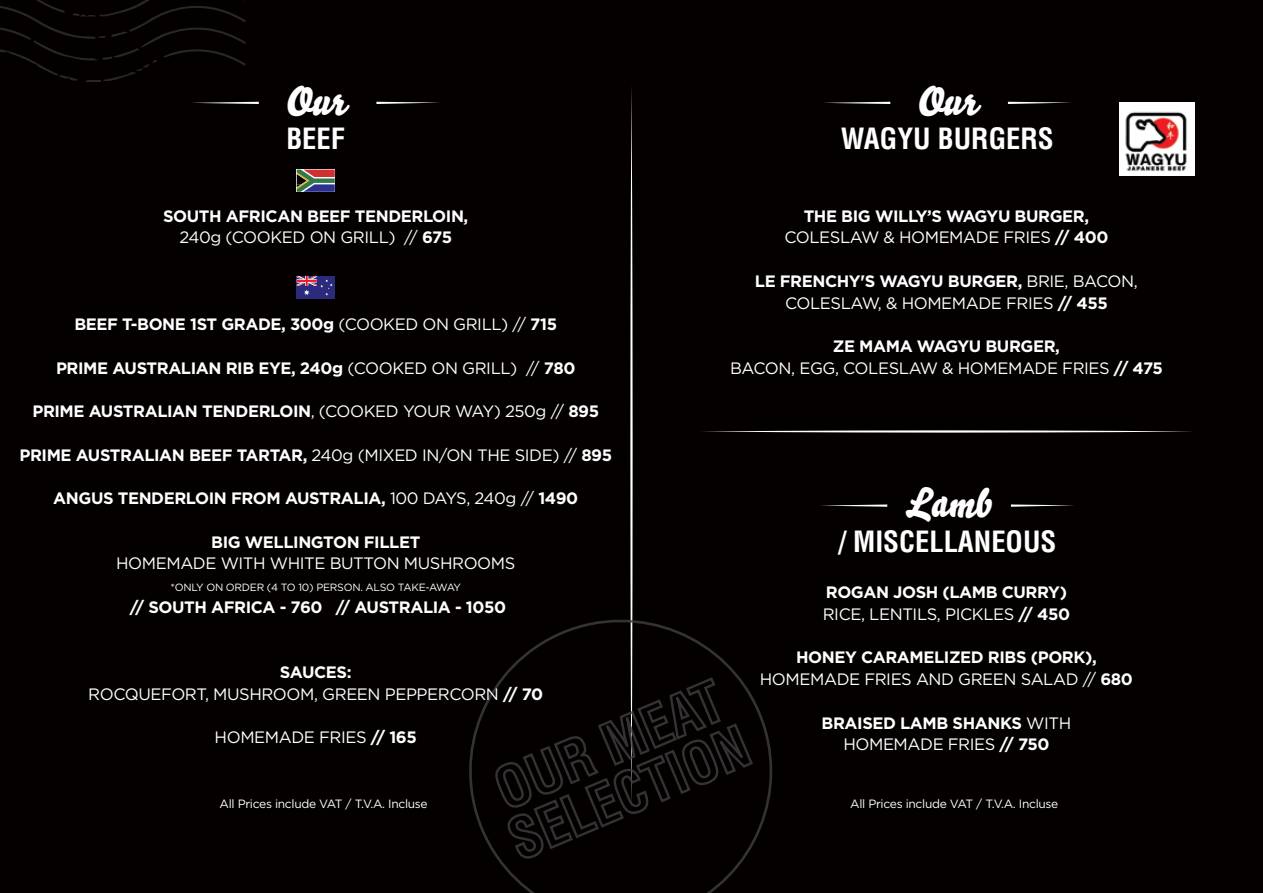
<style>
.page{position:relative;width:1263px;height:893px;background:#040000}
.page>*{position:absolute;margin:0;border:0;box-sizing:border-box;transform-origin:0 0}
.t1{font:40.05px "Bello Script";color:#fff}
.t2{font:700 condensed 28.65px "Helvetica CE";color:#fff}
.t3{font:700 16.5px/21.8px "Gotham";letter-spacing:-.025em;color:#fff;text-align:center}
.t4{font:16.5px/21.8px "Gotham";letter-spacing:-.025em;color:#fff;text-align:center}
.t5{font:12px "Gotham";letter-spacing:-.025em;color:#fff}
.t6{font:10.5px "Gotham";letter-spacing:-.025em;color:#fff}
.s1{font-weight:400}
.s2{font-weight:700}
</style>
<div class="page">
<svg style="left:376px;top:102px;width:63px;height:2px"></svg>
<svg style="left:192px;top:102px;width:67px;height:2px"></svg>
<svg style="left:613px;top:88px;width:581px;height:532px"></svg>
<svg style="left:469px;top:620px;width:303px;height:273px"></svg>
<svg style="left:0;top:0;width:246px;height:82px"></svg>
<div style="left:297px;top:276px;width:38px;height:22px;background:#2c2a7c"></div>
<svg style="left:297px;top:276px;width:36px;height:19px"></svg>
<svg style="left:297px;top:170px;width:38px;height:22px"></svg>
<img style="left:1119px;top:103px;width:75px;height:72px">
<h1 class="t1" style="left:286px;top:72px;width:61px">Our</h1>
<h2 class="t2" style="left:286px;top:120px;width:60px">BEEF</h2>
<p class="t3" style="left:163px;top:205px;width:307px">SOUTH AFRICAN BEEF TENDERLOIN,<br><span class="s1">240g (COOKED ON GRILL) //</span> 675</p>
<p class="t3" style="left:74px;top:313px;width:484px">BEEF T-BONE 1ST GRADE, 300g <span class="s1">(COOKED ON GRILL) //</span> 715</p>
<p class="t3" style="left:56px;top:357px;width:521px">PRIME AUSTRALIAN RIB EYE, 240g <span class="s1">(COOKED ON GRILL) //</span> 780</p>
<p class="t3" style="left:32px;top:400px;width:568px">PRIME AUSTRALIAN TENDERLOIN<span class="s1">, (COOKED YOUR WAY) 250g //</span> 895</p>
<p class="t3" style="left:19px;top:444px;width:594px">PRIME AUSTRALIAN BEEF TARTAR, <span class="s1">240g (MIXED IN/ON THE SIDE) //</span> 895</p>
<p class="t3" style="left:53px;top:487px;width:526px">ANGUS TENDERLOIN FROM AUSTRALIA, <span class="s1">100 DAYS, 240g //</span> 1490</p>
<p class="t3" style="left:211px;top:531px;width:211px">BIG WELLINGTON FILLET</p>
<p class="t4" style="left:116px;top:552px;width:401px">HOMEMADE WITH WHITE BUTTON MUSHROOMS</p>
<p class="t6" style="left:170px;top:581px;width:292px">*ONLY ON ORDER (4 TO 10) PERSON. ALSO TAKE-AWAY</p>
<p class="t3" style="left:130px;top:596px;width:378px">// SOUTH AFRICA - 760 // AUSTRALIA - 1050</p>
<p class="t4" style="left:88px;top:661px;width:456px"><span class="s2">SAUCES:<br></span>ROCQUEFORT, MUSHROOM, GREEN PEPPERCORN <span class="s2">// 70</span></p>
<p class="t4" style="left:215px;top:726px;width:204px">HOMEMADE FRIES <span class="s2">// 165</span></p>
<h1 class="t1" style="left:917px;top:72px;width:61px">Our</h1>
<h2 class="t2" style="left:841px;top:120px;width:215px">WAGYU BURGERS</h2>
<p class="t3" style="left:784px;top:205px;width:325px">THE BIG WILLY’S WAGYU BURGER,<br><span class="s1">COLESLAW &amp; HOMEMADE FRIES</span> // 400</p>
<p class="t4" style="left:755px;top:270px;width:384px"><span class="s2">LE FRENCHY'S WAGYU BURGER,</span> BRIE, BACON,<br>COLESLAW, &amp; HOMEMADE FRIES <span class="s2">// 455</span></p>
<p class="t4" style="left:730px;top:335px;width:434px"><span class="s2">ZE MAMA WAGYU BURGER,<br></span>BACON, EGG, COLESLAW &amp; HOMEMADE FRIES <span class="s2">// 475</span></p>
<h1 class="t1" style="left:906px;top:475px;width:87px">Lamb</h1>
<h2 class="t2" style="left:838px;top:523px;width:220px">/ MISCELLANEOUS</h2>
<p class="t3" style="left:823px;top:581px;width:249px;text-align:left">ROGAN JOSH (LAMB CURRY)<br><span class="s1">RICE, LENTILS, PICKLES</span> // 450</p>
<p class="t3" style="left:760px;top:647px;width:375px">HONEY CARAMELIZED RIBS (PORK),<br><span class="s1">HOMEMADE FRIES AND GREEN SALAD //</span> 680</p>
<p class="t3" style="left:821px;top:712px;width:251px">BRAISED LAMB SHANKS <span class="s1">WITH<br>HOMEMADE FRIES</span> // 750</p>
<p class="t5" style="left:219px;top:796px;width:210px">All Prices include VAT / T.V.A. Incluse</p>
<p class="t5" style="left:850px;top:796px;width:210px">All Prices include VAT / T.V.A. Incluse</p>
</div>
